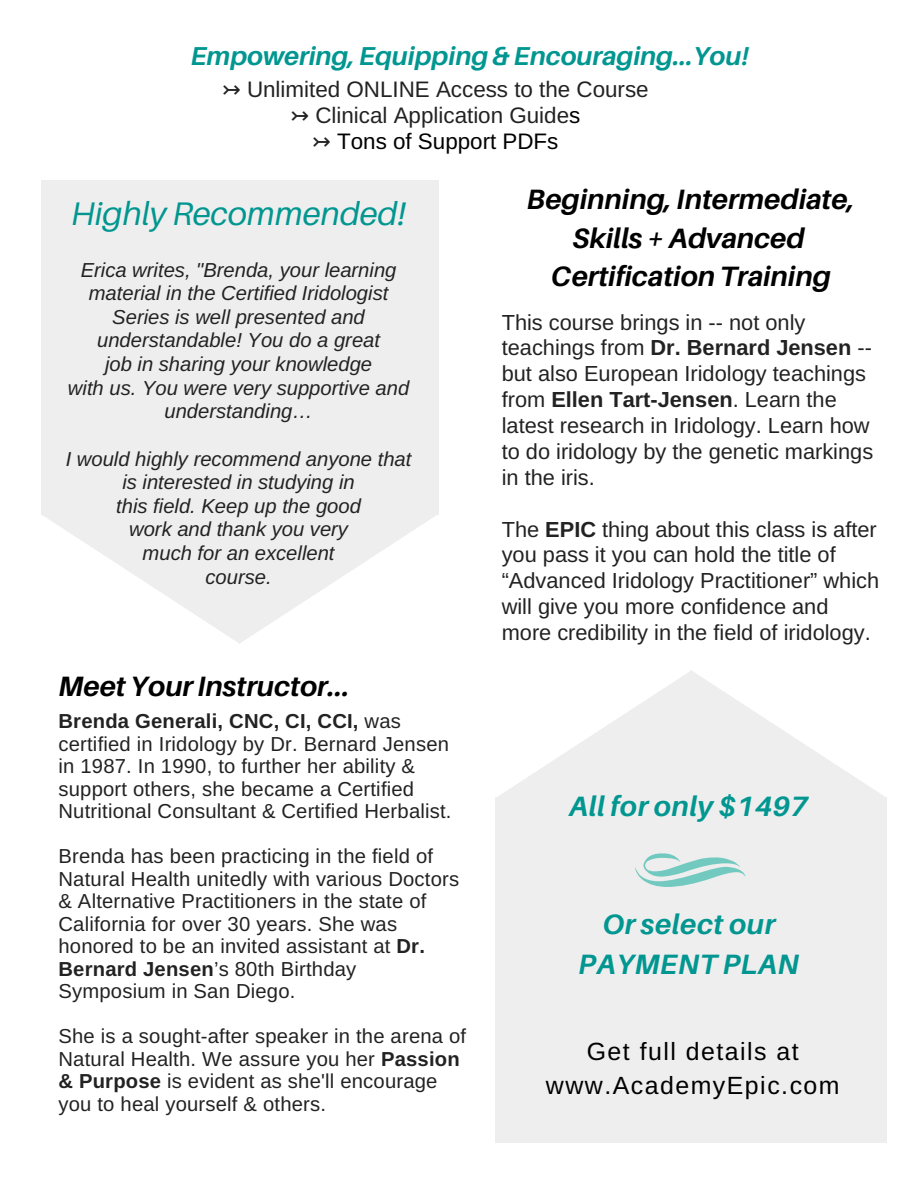
<style>
.page{position:relative;width:918px;height:1188px;background:#fff}
.page>*{position:absolute;margin:0;border:0;box-sizing:border-box;transform-origin:0 0}
.t1{font:italic 32.7px "Aileron";color:#019690}
.t2{font:italic 700 28.05px/38.2px "Aileron";color:#000;text-align:center}
.t3{font:italic 700 28.05px/39.3px "Aileron";letter-spacing:.02em;color:#019690;text-align:center}
.t4{font:italic 700 25.95px "Aileron";color:#019690}
.t5{font:24.9px/33.8px "Arimo";letter-spacing:.06em;color:#000;text-align:center}
.t6{font:22.35px/25.8px "Arimo";color:#222;text-align:center}
.t7{font:21.75px/25.8px "Arimo";color:#222}
.t8{font:20.25px/22.5px "Arimo";letter-spacing:.01em;color:#222}
.t9{font:italic 20.25px/23.7px "Arimo";color:#222;text-align:center}
.s1{font-family:"DejaVu Sans"}
.s2{color:#000}
.s3{font-family:"Liberation Sans"}
.s4{font-weight:700}
</style>
<div class="page">
<div style="left:495px;top:797px;width:392px;height:346px;background:#eee"></div>
<svg style="left:498px;top:670px;width:387px;height:127px"></svg>
<div style="left:41px;top:180px;width:398px;height:335px;background:#eee"></div>
<svg style="left:43px;top:515px;width:393px;height:129px"></svg>
<svg style="left:635px;top:853px;width:110px;height:34px"></svg>
<p class="t4" style="left:191px;top:40px;width:560px">Empowering, Equipping &amp; Encouraging…You!</p>
<p class="t6" style="left:222px;top:76px;width:428px"><span class="s1">↣</span> Unlimited ONLINE Access to the Course <span class="s1">↣</span> Clinical Application Guide<span class="s2">s<br></span><span class="s1">↣</span> <span class="s2">Tons of Support PDFs</span></p>
<h1 class="t1" style="left:71px;top:193px;width:336px">Highly Recommended!</h1>
<p class="t9" style="left:68px;top:258px;width:343px">Erica writes, "Brenda, your learning material in the Certified Iridologist<br>Series is well presented and understandable! You do a great<br>job in sharing your knowledge<br>with us. You were very supportive and understanding<span class="s3">…</span></p>
<p class="t9" style="left:66px;top:447px;width:347px">I would highly recommend anyone that is interested in studying in<br>this field. Keep up the good<br>work and thank you very<br>much for an excellent<br>course.</p>
<h2 class="t2" style="left:58px;top:667px;width:293px">Meet Your Instructor...</h2>
<p class="t8" style="left:58px;top:710px;width:395px"><span class="s4">Brenda Generali, CNC, CI, CCI,</span> was certified in Iridology by Dr. Bernard Jensen in 1987. In 1990, to further her ability &amp; support others, she became a Certified Nutritional Consultant &amp; Certified Herbalist.</p>
<p class="t8" style="left:58px;top:845px;width:402px">Brenda has been practicing in the field of Natural Health unitedly with various Doctors &amp; Alternative Practitioners in the state of California for over 30 years. She was honored to be an invited assistant at <span class="s4">Dr.<br>Bernard Jensen</span>’s 80th Birthday Symposium in San Diego.</p>
<p class="t8" style="left:58px;top:1025px;width:409px">She is a sought-after speaker in the arena of Natural Health. We assure you her <span class="s4">Passion &amp; Purpose</span> is evident as she'll encourage you to heal yourself &amp; others.</p>
<h2 class="t2" style="left:527px;top:180px;width:330px">Beginning, Intermediate,<br>Skills + Advanced<br>Certification Training</h2>
<p class="t7" style="left:502px;top:309px;width:373px">This course brings in -- not only teachings from <span class="s4">Dr. Bernard Jensen</span> -- but also European Iridology teachings from <span class="s4">Ellen Tart-Jensen</span>. Learn the latest research in Iridology. Learn how to do iridology by the genetic markings in the iris.</p>
<p class="t7" style="left:502px;top:516px;width:379px">The <span class="s4">EPIC</span> thing about this class is after you pass it you can hold the title of “Advanced Iridology Practitioner” which will give you more confidence and more credibility in the field of iridology.</p>
<h2 class="t3" style="left:569px;top:786px;width:241px">All for only $1497</h2>
<h2 class="t3" style="left:579px;top:904px;width:222px">Or select our<br>PAYMENT PLAN</h2>
<p class="t5" style="left:546px;top:1034px;width:295px">Get full details at www.AcademyEpic.com</p>
</div>
